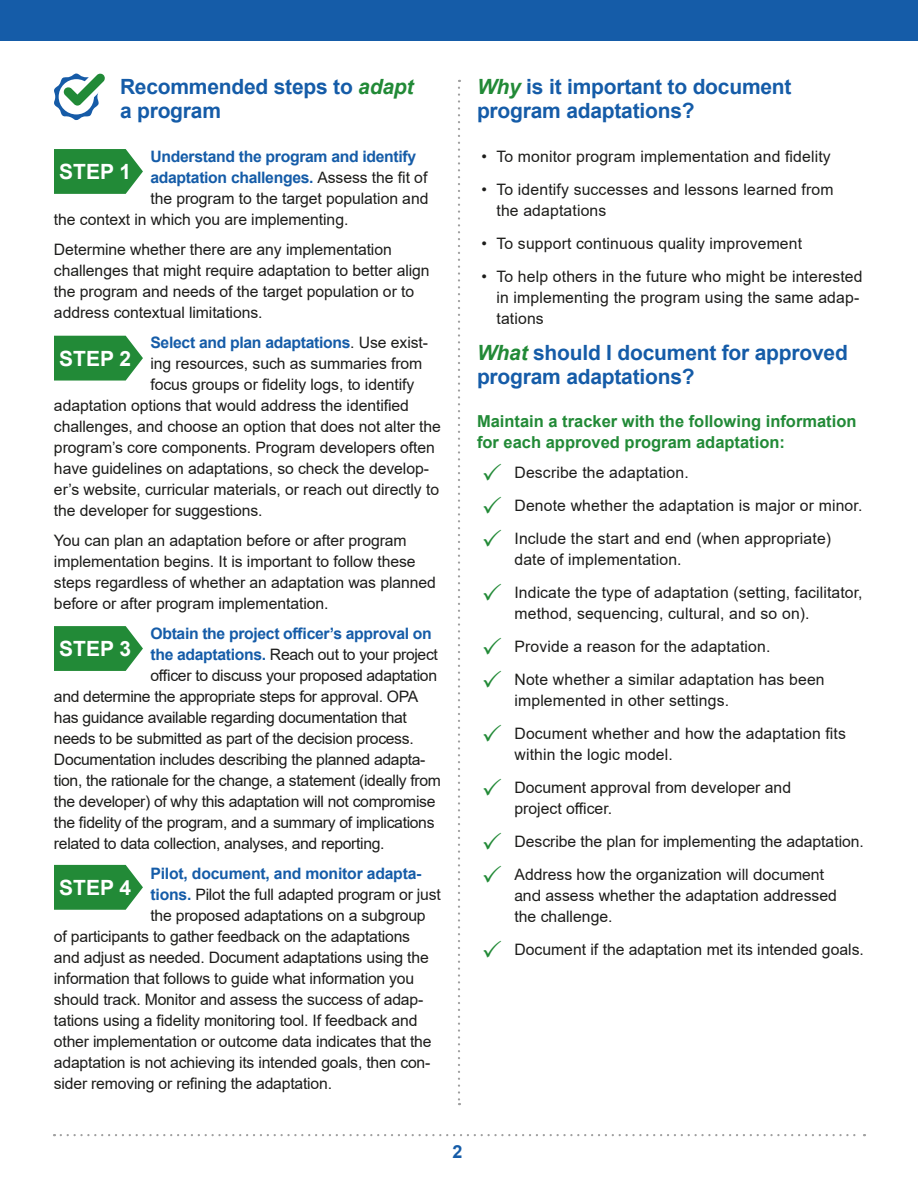
<style>
.page{position:relative;width:918px;height:1188px;background:#fff}
.page>*{position:absolute;margin:0;border:0;box-sizing:border-box;transform-origin:0 0}
.t1{font:700 21px/24px "Arial";letter-spacing:-.01em;color:#155ca8}
.t2{font:700 21px "Arial";color:#fff}
.t3{font:700 18px "Arial";color:#155ca8}
.t4{font:700 16.5px/21px "Arial";color:#228a37}
.t5{font:15.75px/21px "Arial";letter-spacing:-.005em;color:#1d1d1b}
.t6{font:700 15.75px "Arial";letter-spacing:-.02em;color:#155ca8}
.s1{font-style:italic;color:#228a37}
.s2{font-weight:400;color:#1d1d1b}
.s3{font-weight:700;color:#155ca8}
.s4{font-family:"Helvetica Neue LT Std"}
</style>
<div class="page">
<svg style="left:61px;top:1134px;width:804px;height:2px"></svg>
<div style="left:0;top:0;width:918px;height:41px;background:#155ca8"></div>
<svg style="left:54px;top:149px;width:89px;height:45px;background:#38954b"></svg>
<svg style="left:54px;top:336px;width:89px;height:45px;background:#39964c"></svg>
<svg style="left:54px;top:626px;width:89px;height:45px;background:#38954b"></svg>
<svg style="left:54px;top:865px;width:89px;height:45px;background:#38954b"></svg>
<svg style="left:458px;top:88px;width:2px;height:1017px"></svg>
<svg style="left:54px;top:73px;width:51px;height:47px"></svg>
<h1 class="t1" style="left:120px;top:75px;width:295px">Recommended steps to <span class="s1">adapt </span>a program</h1>
<p class="t6" style="left:150px;top:145px;width:267px">Understand the program and identify</p>
<p class="t6" style="left:150px;top:166px;width:278px">adaptation challenges. <span class="s2">Assess the fit of</span></p>
<p class="t5" style="left:150px;top:188px;width:279px">the program to the target population and</p>
<p class="t5" style="left:54px;top:209px;width:296px">the context in which you are implementing.</p>
<p class="t5" style="left:54px;top:239px;width:377px">Determine whether there are any implementation challenges that might require adaptation to better align the program and needs of the target population or to address contextual limitations.</p>
<h1 class="t2" style="left:59px;top:344px;width:73px">STEP 2</h1>
<h1 class="t2" style="left:59px;top:157px;width:73px">STEP 1</h1>
<p class="t6" style="left:150px;top:331px;width:279px">Select and plan adaptations<span class="s2">. Use exist-</span></p>
<p class="t5" style="left:150px;top:353px;width:273px">ing resources, such as summaries from</p>
<p class="t5" style="left:150px;top:374px;width:265px">focus groups or fidelity logs, to identify</p>
<p class="t5" style="left:54px;top:395px;width:357px">adaptation options that would address the identified</p>
<p class="t5" style="left:54px;top:416px;width:388px">challenges, and choose an option that does not alter the</p>
<p class="t5" style="left:54px;top:437px;width:382px">program’s core components. Program developers often</p>
<p class="t5" style="left:54px;top:458px;width:377px">have guidelines on adaptations, so check the develop-</p>
<p class="t5" style="left:54px;top:479px;width:387px">er’s website, curricular materials, or reach out directly to</p>
<p class="t5" style="left:54px;top:500px;width:210px">the developer for suggestions.</p>
<p class="t5" style="left:54px;top:530px;width:383px">You can plan an adaptation before or after program implementation begins. It is important to follow these steps regardless of whether an adaptation was planned before or after program implementation.</p>
<h1 class="t2" style="left:59px;top:634px;width:73px">STEP 3</h1>
<p class="t6" style="left:150px;top:622px;width:283px">Obtain the project officer’s approval on</p>
<p class="t5" style="left:150px;top:644px;width:289px"><span class="s3">the adaptations.</span> Reach out to your project</p>
<p class="t5" style="left:150px;top:665px;width:288px">officer to discuss your proposed adaptation</p>
<p class="t5" style="left:54px;top:686px;width:366px">and determine the appropriate steps for approval. OPA</p>
<p class="t5" style="left:54px;top:707px;width:354px">has guidance available regarding documentation that</p>
<p class="t5" style="left:54px;top:728px;width:361px">needs to be submitted as part of the decision process.</p>
<p class="t5" style="left:54px;top:749px;width:373px">Documentation includes describing the planned adapta-</p>
<p class="t5" style="left:54px;top:770px;width:388px">tion, the rationale for the change, a statement (ideally from</p>
<p class="t5" style="left:54px;top:791px;width:383px">the developer) of why this adaptation will not compromise</p>
<p class="t5" style="left:54px;top:812px;width:382px">the fidelity of the program, and a summary of implications</p>
<p class="t5" style="left:54px;top:833px;width:332px">related to data collection, analyses, and reporting.</p>
<h1 class="t2" style="left:59px;top:873px;width:73px">STEP 4</h1>
<p class="t6" style="left:150px;top:862px;width:273px">Pilot, document, and monitor adapta-</p>
<p class="t5" style="left:150px;top:884px;width:292px"><span class="s3">tions.</span> Pilot the full adapted program or just</p>
<p class="t5" style="left:150px;top:905px;width:277px">the proposed adaptations on a subgroup</p>
<p class="t5" style="left:54px;top:926px;width:358px">of participants to gather feedback on the adaptations</p>
<p class="t5" style="left:54px;top:947px;width:376px">and adjust as needed. Document adaptations using the</p>
<p class="t5" style="left:54px;top:968px;width:362px">information that follows to guide what information you</p>
<p class="t5" style="left:54px;top:989px;width:371px">should track. Monitor and assess the success of adap-</p>
<p class="t5" style="left:54px;top:1010px;width:365px">tations using a fidelity monitoring tool. If feedback and</p>
<p class="t5" style="left:54px;top:1031px;width:379px">other implementation or outcome data indicates that the</p>
<p class="t5" style="left:54px;top:1052px;width:378px">adaptation is not achieving its intended goals, then con-</p>
<p class="t5" style="left:54px;top:1073px;width:280px">sider removing or refining the adaptation.</p>
<h1 class="t1" style="left:477px;top:75px;width:316px"><span class="s1">Why</span> is it important to document program adaptations?</h1>
<p class="t5" style="left:482px;top:146px;width:351px">• To monitor program implementation and fidelity</p>
<p class="t5" style="left:496px;top:179px;width:339px;text-indent:-15px">• To identify successes and lessons learned from the adaptations</p>
<p class="t5" style="left:482px;top:233px;width:322px">• To support continuous quality improvement</p>
<p class="t5" style="left:496px;top:266px;width:368px;text-indent:-15px">• To help others in the future who might be interested in implementing the program using the same adap&shy;tations</p>
<h1 class="t1" style="left:477px;top:341px;width:372px"><span class="s1">What</span> should I document for approved program adaptations?</h1>
<p class="t4" style="left:477px;top:411px;width:381px">Maintain a tracker with the following information for each approved program adaptation:</p>
<p class="t5" style="left:514px;top:456px;width:349px;line-height:33px">Describe the adaptation.<br>Denote whether the adaptation is major or minor.<br>Include the start and end (when appropriate)</p>
<p class="t5" style="left:514px;top:543px;width:350px;line-height:33px">date of implementation.<br>Indicate the type of adaptation (setting, facilitator,</p>
<p class="t5" style="left:514px;top:597px;width:312px;line-height:33px">method, sequencing, cultural, and so on).<br>Provide a reason for the adaptation.<br>Note whether a similar adaptation has been</p>
<p class="t5" style="left:514px;top:684px;width:333px;line-height:33px">implemented in other settings.<br>Document whether and how the adaptation fits</p>
<p class="t5" style="left:514px;top:738px;width:278px;line-height:33px">within the logic model.<br>Document approval from developer and</p>
<p class="t5" style="left:514px;top:792px;width:351px;line-height:33px">project officer.<br>Describe the plan for implementing the adaptation.<br>Address how the organization <span class="s4">will document</span></p>
<p class="t5" style="left:514px;top:885px;width:324px"><span class="s4">and</span> assess whether the adaptation addressed the challenge.</p>
<p class="t5" style="left:514px;top:939px;width:351px">Document if the adaptation met its intended goals.</p>
<p class="t3" style="left:453px;top:1139px;width:12px">2</p>
</div>
